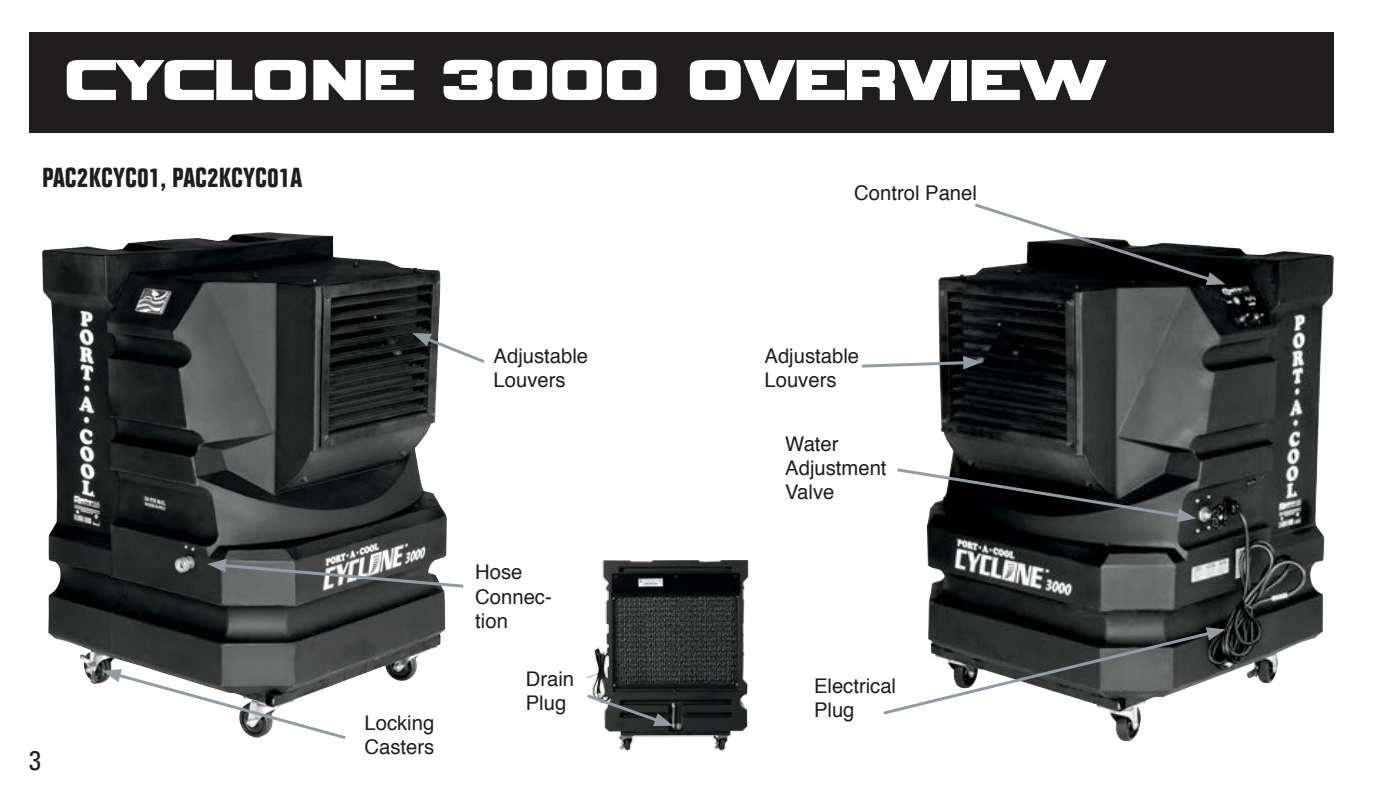
<style>
.page{position:relative;width:1377px;height:810px;background:#fff}
.page>*{position:absolute;margin:0;border:0;box-sizing:border-box;transform-origin:0 0}
.t1{font:81px "Vipnagorgialla";color:#fff}
.t2{font:700 condensed 27px "Folio BT";color:#1f1d1e}
.t3{font:condensed 27px "Univers";color:#1f1d1e}
.t4{font:20.25px/24.3px "Helvetica";color:#1f1d1e}
</style>
<div class="page">
<div style="left:29px;top:32px;width:1304px;height:101px;background:#1f1d1e"></div>
<img style="left:927px;top:247px;width:407px;height:495px">
<svg style="left:972px;top:203px;width:254px;height:82px"></svg>
<svg style="left:883px;top:627px;width:343px;height:90px"></svg>
<svg style="left:897px;top:466px;width:299px;height:56px;background:#424545"></svg>
<img style="left:42px;top:232px;width:405px;height:452px">
<svg style="left:207px;top:559px;width:257px;height:30px;background:#797c7c"></svg>
<svg style="left:861px;top:356px;width:121px;height:14px"></svg>
<svg style="left:412px;top:333px;width:73px;height:32px"></svg>
<svg style="left:102px;top:669px;width:247px;height:70px"></svg>
<img style="left:585px;top:560px;width:165px;height:191px">
<svg style="left:585px;top:692px;width:88px;height:34px"></svg>
<h1 class="t1" style="left:65px;top:45px;width:1042px">CYCLONE 3000 OVERVIEW</h1>
<h2 class="t2" style="left:42px;top:161px;width:262px">PAC2KCYC01, PAC2KCYC01A</h2>
<h2 class="t3" style="left:29px;top:743px;width:13px">3</h2>
<p class="t4" style="left:854px;top:181px;width:124px">Control Panel</p>
<p class="t4" style="left:364px;top:711px;width:71px">Locking<br>Casters</p>
<p class="t4" style="left:494px;top:344px;width:96px">Adjustable<br>Louvers</p>
<p class="t4" style="left:765px;top:344px;width:96px">Adjustable<br>Louvers</p>
<p class="t4" style="left:475px;top:561px;width:78px">Hose<br>Connec&shy;tion</p>
<p class="t4" style="left:526px;top:667px;width:50px">Drain<br>Plug</p>
<p class="t4" style="left:785px;top:432px;width:103px">Water<br>Adjustment<br>Valve</p>
<p class="t4" style="left:814px;top:674px;width:84px">Electrical<br>Plug</p>
</div>
